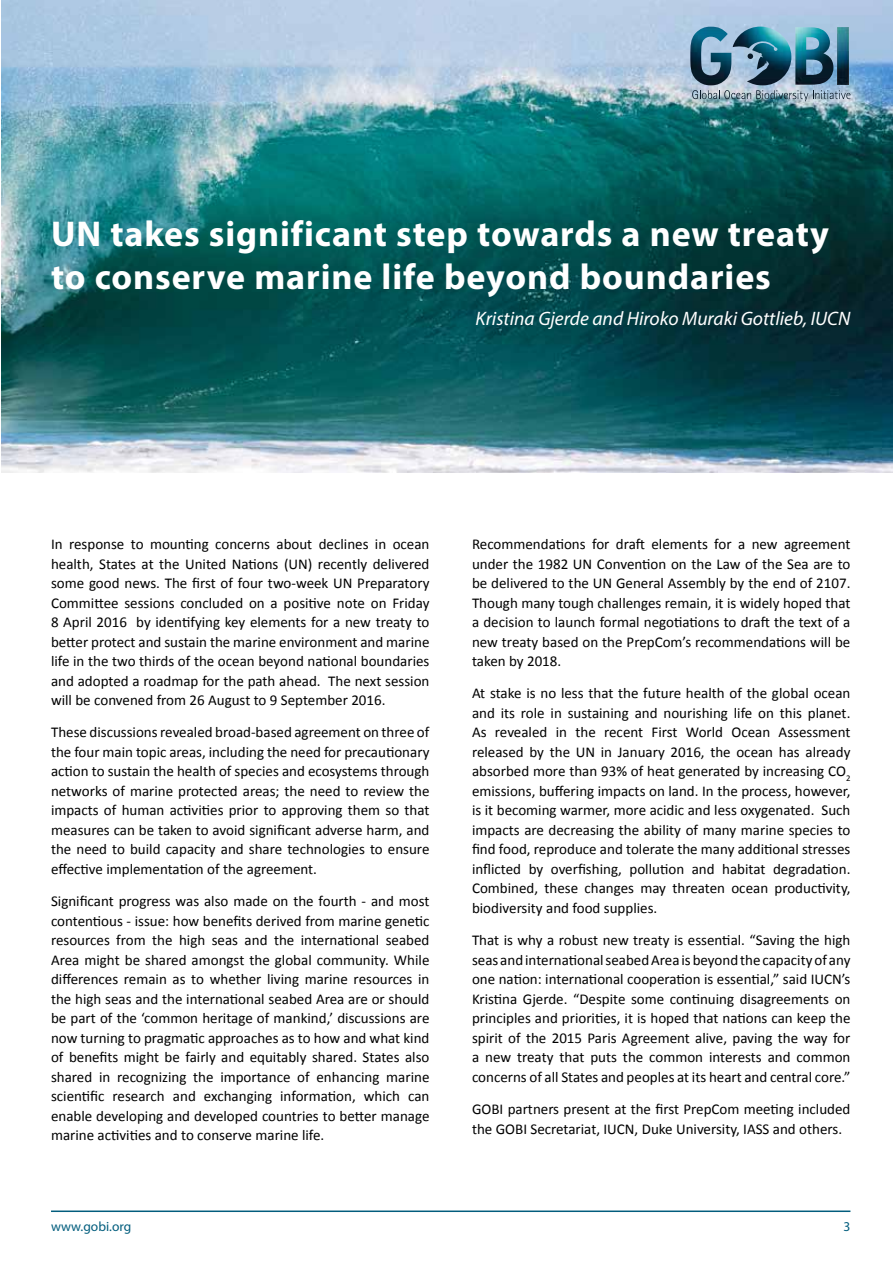
<style>
.page{position:relative;width:893px;height:1263px;background:#fff}
.page>*{position:absolute;margin:0;border:0;box-sizing:border-box;transform-origin:0 0}
.t1{font:700 36px/43.2px "Myriad Pro";letter-spacing:.025em;color:#fff}
.t2{font:italic 19.5px "Myriad Pro";color:#fff}
.t3{font:15px/19.5px "Calibri";color:#000;text-align:justify}
.t4{font:13.5px "Myriad Pro";color:#025d7d}
</style>
<div class="page">
<hr style="left:51px;top:1210px;width:799px;height:2px;background:#025d7d">
<img style="left:1px;top:0;width:892px;height:472px">
<svg style="left:692px;top:90px;width:158px;height:11px;background:#8ea4b1"></svg>
<img style="left:733px;top:27px;width:59px;height:59px">
<img style="left:690px;top:27px;width:41px;height:58px">
<img style="left:837px;top:27px;width:11px;height:58px">
<img style="left:795px;top:27px;width:38px;height:58px">
<h1 class="t1" style="left:51px;top:211px;width:779px">UN takes significant step towards a new treaty to conserve marine life beyond boundaries</h1>
<h2 class="t2" style="left:475px;top:307px;width:376px">Kristina Gjerde and Hiroko Muraki Gottlieb, IUCN</h2>
<p class="t3" style="left:51px;top:534px;width:380px">In response to mounting concerns about declines in ocean health, States at the United Nations (UN) recently delivered some good news. The first of four two-week UN Preparatory Committee sessions concluded on a positive note on Friday 8 April 2016 by identifying key elements for a new treaty to better protect and sustain the marine environment and marine life in the two thirds of the ocean beyond national boundaries and adopted a roadmap for the path ahead. The next session will be convened from 26 August to 9 September 2016.</p>
<p class="t3" style="left:51px;top:723px;width:380px">These discussions revealed broad-based agreement on three of the four main topic areas, including the need for precautionary action to sustain the health of species and ecosystems through networks of marine protected areas; the need to review the impacts of human activities prior to approving them so that measures can be taken to avoid significant adverse harm, and the need to build capacity and share technologies to ensure effective implementation of the agreement.</p>
<p class="t3" style="left:51px;top:891px;width:380px">Significant progress was also made on the fourth - and most contentious - issue: how benefits derived from marine genetic resources from the high seas and the international seabed Area might be shared amongst the global community. While differences remain as to whether living marine resources in the high seas and the international seabed Area are or should be part of the ‘common heritage of mankind,’ discussions are now turning to pragmatic approaches as to how and what kind of benefits might be fairly and equitably shared. States also shared in recognizing the importance of enhancing marine scientific research and exchanging information, which can enable developing and developed countries to better manage marine activities and to conserve marine life.</p>
<p class="t3" style="left:472px;top:534px;width:380px">Recommendations for draft elements for a new agreement under the 1982 UN Convention on the Law of the Sea are to be delivered to the UN General Assembly by the end of 2107.<br>Though many tough challenges remain, it is widely hoped that a decision to launch formal negotiations to draft the text of a new treaty based on the PrepCom’s recommendations will be taken by 2018.</p>
<p class="t3" style="left:472px;top:684px;width:380px">At stake is no less that the future health of the global ocean and its role in sustaining and nourishing life on this planet.<br>As revealed in the recent First World Ocean Assessment released by the UN in January 2016, the ocean has already absorbed more than 93% of heat generated by increasing CO<sub>2 </sub>emissions, buffering impacts on land. In the process, however, is it becoming warmer, more acidic and less oxygenated. Such impacts are decreasing the ability of many marine species to find food, reproduce and tolerate the many additional stresses inflicted by overfishing, pollution and habitat degradation.<br>Combined, these changes may threaten ocean productivity, biodiversity and food supplies.</p>
<p class="t3" style="left:472px;top:930px;width:380px">That is why a robust new treaty is essential. “Saving the high seas and international seabed Area is beyond the capacity of any one nation: international cooperation is essential,” said IUCN’s Kristina Gjerde. “Despite some continuing disagreements on principles and priorities, it is hoped that nations can keep the spirit of the 2015 Paris Agreement alive, paving the way for a new treaty that puts the common interests and common concerns of all States and peoples at its heart and central core.”</p>
<p class="t3" style="left:472px;top:1099px;width:380px">GOBI partners present at the first PrepCom meeting included the GOBI Secretariat, IUCN, Duke University, IASS and others.</p>
<p class="t4" style="left:51px;top:1218px;width:82px">www.gobi.org</p>
<p class="t4" style="left:843px;top:1218px;width:8px">3</p>
</div>
